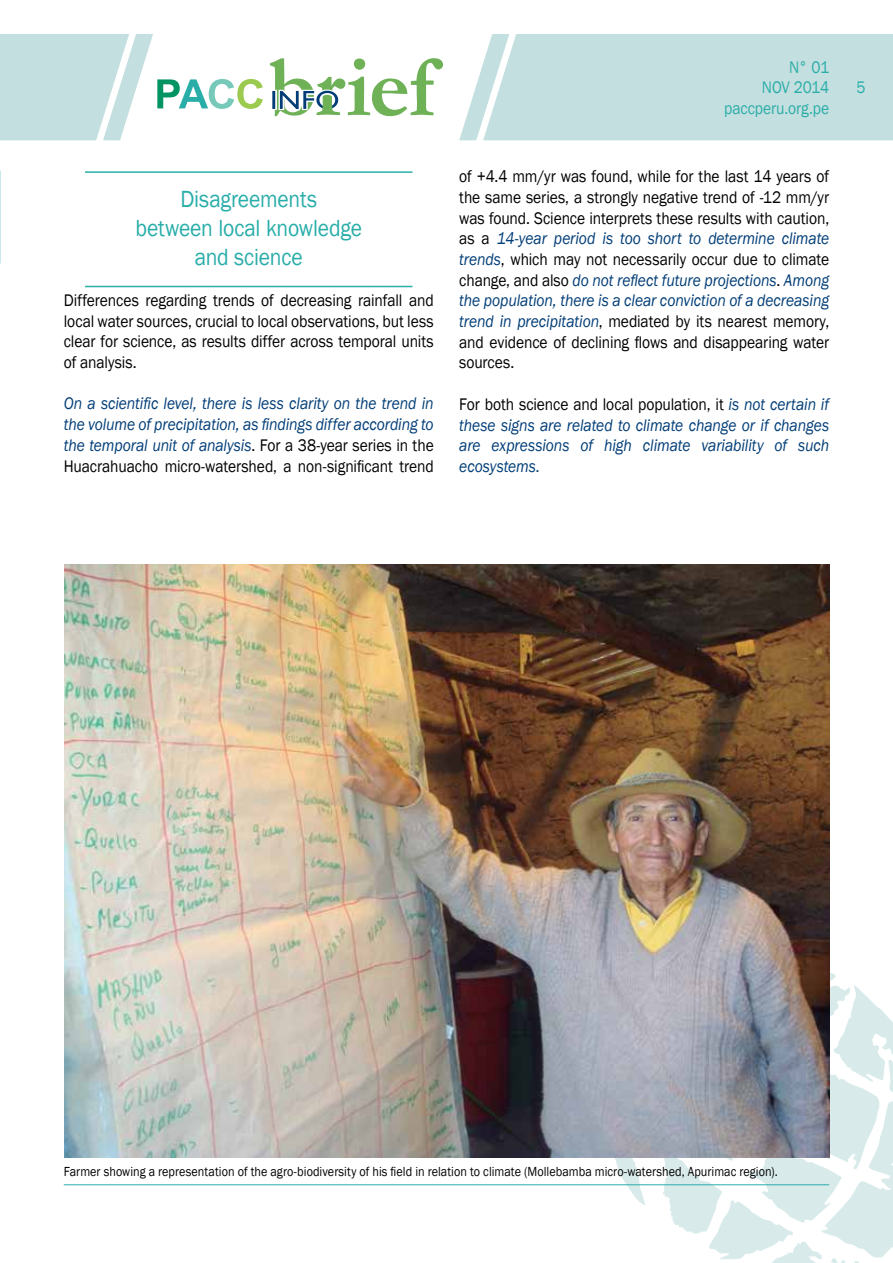
<style>
.page{position:relative;width:893px;height:1263px;background:#fff}
.page>*{position:absolute;margin:0;border:0;box-sizing:border-box;transform-origin:0 0}
.t1{font:24px/28.8px "Franklin Gothic";letter-spacing:-.01em;color:#29ada9;text-align:center;scale:.9 1}
.t2{font:17.25px/20.7px "Franklin Gothic";letter-spacing:-.005em;color:#000;text-align:justify;scale:.9 1}
.t3{font:italic 17.25px/20.7px "Franklin Gothic";letter-spacing:-.005em;color:#003d77;text-align:justify;scale:.9 1}
.t4{font:17.25px/20.7px "Franklin Gothic";letter-spacing:-.005em;color:#29ada9;text-align:right;scale:.9 1}
.t5{font:13.5px "Franklin Gothic";letter-spacing:.005em;color:#000;scale:.9 1}
.s1{font-style:normal;color:#000}
.s2{font-style:italic;color:#003d77}
</style>
<div class="page">
<div style="left:459px;top:34px;width:434px;height:106px;background:#c4dfdf"></div>
<svg style="left:610px;top:959px;width:283px;height:304px"></svg>
<svg style="left:270px;top:58px;width:173px;height:58px"></svg>
<svg style="left:0;top:34px;width:263px;height:106px"></svg>
<img style="left:65px;top:565px;width:764px;height:592px">
<hr style="left:64px;top:1184px;width:765px;height:1px;background:#29ada9">
<hr style="left:85px;top:171px;width:327px;height:2px;background:#29ada9">
<hr style="left:85px;top:286px;width:327px;height:1px;background:#29ada9">
<h1 class="t1" style="left:136px;top:185px;width:253px">Disagreements<br>between local knowledge and science</h1>
<p class="t2" style="left:64px;top:290px;width:413px">Differences regarding trends of decreasing rainfall and local water sources, crucial to local observations, but less clear for science, as results differ across temporal units of analysis.</p>
<p class="t3" style="left:64px;top:394px;width:413px">On a scientific level, there is less clarity on the trend in the volume of precipitation, as findings differ according to the temporal unit of analysis<span class="s1">. For a 38-year series in the Huacrahuacho micro-watershed, a non-significant trend</span></p>
<p class="t4" style="left:724px;top:57px;width:118px">N° 01<br>NOV 2014 paccperu.org.pe</p>
<p class="t2" style="left:459px;top:166px;width:413px">of +4.4 mm/yr was found, while for the last 14 years of the same series, a strongly negative trend of -12 mm/yr was found. Science interprets these results with caution, as a <span class="s2">14-year period is too short to determine climate trends</span>, which may not necessarily occur due to climate change, and also <span class="s2">do not reflect future projections</span>. <span class="s2">Among the population, there is a clear conviction of a decreasing trend in precipitation</span>, mediated by its nearest memory, and evidence of declining flows and disappearing water sources.</p>
<p class="t3" style="left:459px;top:394px;width:413px"><span class="s1">For both science and local population, it</span> is not certain if these signs are related to climate change or if changes are expressions of high climate variability of such ecosystems.</p>
<p class="t4" style="left:856px;top:77px;width:12px">5</p>
<p class="t5" style="left:64px;top:1163px;width:795px">Farmer showing a representation of the agro-biodiversity of his field in relation to climate (Mollebamba micro-watershed, Apurimac region).</p>
</div>
